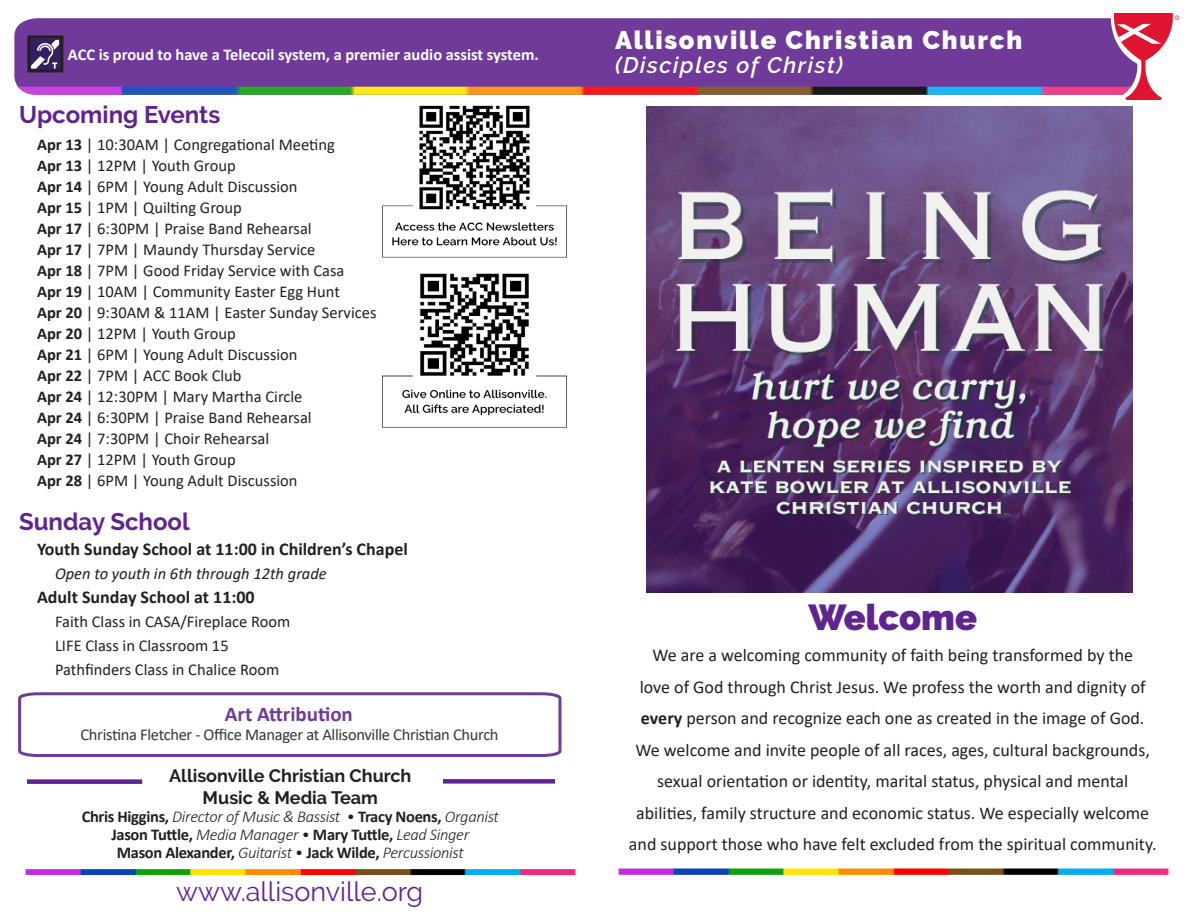
<style>
.page{position:relative;width:1188px;height:918px;background:#fff}
.page>*{position:absolute;margin:0;border:0;box-sizing:border-box;transform-origin:0 0}
.Box_Heading{font:900 36px "Raleway";color:#60248f}
.t1{font:27px "Raleway";color:#60248f}
.Left_Side_Typical_Line{font:900 25.5px "Raleway";letter-spacing:.07em;color:#fff}
.Announcement_Headings{font:700 24px "Raleway";color:#60248f}
.Left_Side_Typical_Line-2{font:italic 600 22.5px "Raleway";letter-spacing:.07em;color:#fff}
.t2{font:700 21px "Calibri";color:#60248f}
.Box_Text{font:18px/31.5px "Calibri";color:#231f20;text-align:center}
.Announcement_Lines{font:700 18px "Calibri";color:#231f20}
.t3{font:700 18px "Raleway";color:#231f20}
.Announcement_Lines-2{font:16.5px "Calibri";color:#231f20}
.t4{font:700 16.5px "Calibri";letter-spacing:-.02em;color:#231f20}
.Announcement_Lines-3{font:16.5px "Calibri";letter-spacing:-.02em;color:#231f20}
.t5{font:700 16.5px "Calibri";color:#fff}
.t6{font:italic 300 16.5px "Calibri";letter-spacing:-.02em;color:#231f20}
.Announcement_Lines-4{font:italic 16.5px "Calibri";color:#231f20}
.s1{font-weight:700}
.s2{font-weight:700;font-style:normal}
.s3{font-style:normal}
.s4{font-weight:300;font-style:italic}
.s5{font-weight:300}
</style>
<div class="page">
<div style="left:14px;top:18px;width:1095px;height:69px;background:#703a9a"></div>
<img style="left:18px;top:86px;width:1091px;height:9px">
<svg style="left:1109px;top:13px;width:6px;height:82px"></svg>
<img style="left:1115px;top:13px;width:63px;height:87px">
<img style="left:31px;top:40px;width:28px;height:28px">
<div style="left:27px;top:36px;width:36px;height:36px;border:3px solid #231f20"></div>
<img style="left:618px;top:868px;width:551px;height:7px">
<img style="left:25px;top:869px;width:551px;height:7px">
<div style="left:27px;top:779px;width:115px;height:5px;background:#60248f"></div>
<div style="left:443px;top:779px;width:112px;height:5px;background:#60248f"></div>
<svg style="left:18px;top:692px;width:544px;height:65px"></svg>
<img style="left:382px;top:105px;width:185px;height:323px">
<img style="left:647px;top:106px;width:486px;height:486px">
<p class="t5" style="left:68px;top:43px;width:473px">ACC is proud to have a Telecoil system, a premier audio assist system.</p>
<p class="Announcement_Headings" style="left:19px;top:100px;width:203px">Upcoming Events</p>
<p class="Announcement_Lines-2" style="left:37px;top:133px;width:299px"><span class="s1">Apr 13</span> | 10:30AM | Congregational Meeting</p>
<p class="Announcement_Lines-2" style="left:37px;top:154px;width:200px"><span class="s1">Apr 13</span> | 12PM | Youth Group</p>
<p class="Announcement_Lines-2" style="left:37px;top:175px;width:262px"><span class="s1">Apr 14</span> | 6PM | Young Adult Discussion</p>
<p class="Announcement_Lines-2" style="left:37px;top:196px;width:206px"><span class="s1">Apr 15</span> | 1PM | Quilting Group</p>
<p class="Announcement_Lines-2" style="left:37px;top:217px;width:276px"><span class="s1">Apr 17</span> | 6:30PM | Praise Band Rehearsal</p>
<p class="Announcement_Lines-2" style="left:37px;top:238px;width:280px"><span class="s1">Apr 17</span> | 7PM | Maundy Thursday Service</p>
<p class="Announcement_Lines-2" style="left:37px;top:259px;width:309px"><span class="s1">Apr 18</span> | 7PM | Good Friday Service with Casa</p>
<p class="Announcement_Lines-2" style="left:37px;top:280px;width:304px"><span class="s1">Apr 19</span> | 10AM | Community Easter Egg Hunt</p>
<p class="Announcement_Lines-2" style="left:37px;top:301px;width:341px"><span class="s1">Apr 20</span> | 9:30AM &amp; 11AM | Easter Sunday Services</p>
<p class="Announcement_Lines-2" style="left:37px;top:322px;width:200px"><span class="s1">Apr 20</span> | 12PM | Youth Group</p>
<p class="Announcement_Lines-2" style="left:37px;top:343px;width:262px"><span class="s1">Apr 21</span> | 6PM | Young Adult Discussion</p>
<p class="Announcement_Lines-2" style="left:37px;top:364px;width:206px"><span class="s1">Apr 22</span> | 7PM | ACC Book Club</p>
<p class="Announcement_Lines-2" style="left:37px;top:385px;width:267px"><span class="s1">Apr 24</span> | 12:30PM | Mary Martha Circle</p>
<p class="Announcement_Lines-2" style="left:37px;top:406px;width:276px"><span class="s1">Apr 24</span> | 6:30PM | Praise Band Rehearsal</p>
<p class="Announcement_Lines-2" style="left:37px;top:427px;width:234px"><span class="s1">Apr 24</span> | 7:30PM | Choir Rehearsal</p>
<p class="Announcement_Lines-2" style="left:37px;top:448px;width:200px"><span class="s1">Apr 27</span> | 12PM | Youth Group</p>
<p class="Announcement_Lines-2" style="left:37px;top:469px;width:262px"><span class="s1">Apr 28</span> | 6PM | Young Adult Discussion</p>
<p class="Announcement_Headings" style="left:19px;top:508px;width:172px">Sunday School</p>
<p class="Announcement_Lines" style="left:37px;top:536px;width:372px">Youth Sunday School at 11:00 in Children’s Chapel</p>
<p class="Announcement_Lines-4" style="left:55px;top:562px;width:273px">Open to youth in 6th through 12th grade</p>
<p class="Announcement_Lines" style="left:37px;top:584px;width:219px">Adult Sunday School at 11:00</p>
<p class="Announcement_Lines-2" style="left:55px;top:610px;width:237px">Faith Class in CASA/Fireplace Room</p>
<p class="Announcement_Lines-2" style="left:55px;top:634px;width:175px">LIFE Class in Classroom 15</p>
<p class="Announcement_Lines-2" style="left:55px;top:658px;width:226px">Pathfinders Class in Chalice Room</p>
<p class="t2" style="left:225px;top:699px;width:130px">Art Attribution</p>
<p class="Announcement_Lines-3" style="left:80px;top:723px;width:420px">Christina Fletcher - Office Manager at Allisonville Christian Church</p>
<p class="t3" style="left:169px;top:765px;width:244px">Allisonville Christian Church</p>
<p class="t3" style="left:203px;top:787px;width:177px">Music &amp; Media Team</p>
<p class="t6" style="left:82px;top:806px;width:419px"><span class="s2">Chris Higgins,</span> Director of Music &amp; Bassist <span class="s3">•</span> <span class="s2">Tracy Noens,</span> Organist</p>
<p class="t4" style="left:111px;top:822px;width:359px">Jason Tuttle, <span class="s4">Media Manager</span> <span class="s5">•</span> Mary Tuttle, <span class="s4">Lead Singer</span></p>
<p class="t4" style="left:117px;top:840px;width:349px">Mason Alexander, <span class="s4">Guitarist</span> <span class="s5">•</span> Jack Wilde, <span class="s4">Percussionist</span></p>
<p class="t1" style="left:176px;top:876px;width:249px">www.allisonville.org</p>
<p class="Left_Side_Typical_Line" style="left:615px;top:25px;width:409px">Allisonville Christian Church</p>
<p class="Left_Side_Typical_Line-2" style="left:615px;top:52px;width:230px">(Disciples of Christ)</p>
<p class="Box_Heading" style="left:808px;top:596px;width:170px">Welcome</p>
<p class="Box_Text" style="left:629px;top:639px;width:529px">We are a welcoming community of faith being transformed by the<br>love of God through Christ Jesus. We profess the worth and dignity of <span class="s1">every</span> person and recognize each one as created in the image of God.<br>We welcome and invite people of all races, ages, cultural backgrounds, sexual orientation or identity, marital status, physical and mental abilities, family structure and economic status. We especially welcome and support those who have felt excluded from the spiritual community.</p>
</div>
